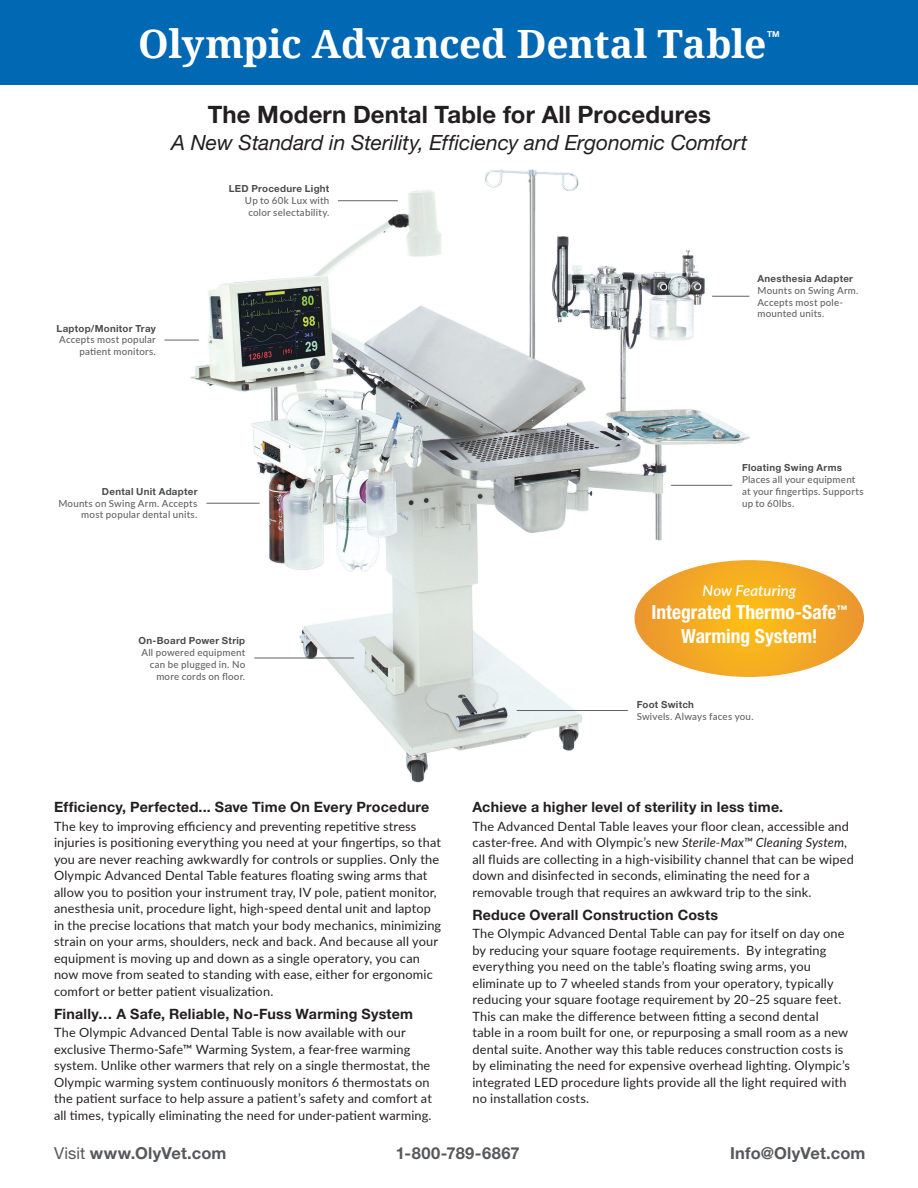
<style>
.page{position:relative;width:918px;height:1188px;background:#fff}
.page>*{position:absolute;margin:0;border:0;box-sizing:border-box;transform-origin:0 0}
.Product_Page_Title{font:700 39px "Droid Serif";letter-spacing:-.01em;color:#fff}
.Page_Header{font:700 24px "Helvetica Neue LT Std";letter-spacing:.005em;color:#231f20}
.Page_Subheader{font:italic 21px "Helvetica Neue LT Std";letter-spacing:-.005em;color:#231f20}
.Steps_-_Header{font:700 condensed 19.5px/23.4px "Helvetica Neue LT Std";color:#fff;text-align:center}
.t1{font:700 16.5px "Helvetica Neue LT Std";letter-spacing:.01em;color:#57585a}
.Steps_-_Header-2{font:italic 600 15px "Lato";letter-spacing:.005em;color:#fff}
.Body_Paragraph_Header{font:700 14.25px "Helvetica Neue LT Std";letter-spacing:.015em;color:#231f20}
.Body_Paragraph{font:12.75px/16.5px "Lato";letter-spacing:.01em;color:#231f20}
.Callout_Body_-_Right_Justify{font:500 9.75px/11.7px "Lato";letter-spacing:.025em;color:#636366;text-align:right}
.Callout_Body_-_Left_Justify{font:500 9.75px/11.7px "Lato";letter-spacing:.02em;color:#636366}
.Callout_Header_-_Right_Justify{font:700 9.75px "Helvetica Neue LT Std";letter-spacing:.03em;color:#4b4c4d}
.Callout_Header_-_Left_Justify{font:700 9.75px "Helvetica Neue LT Std";letter-spacing:.03em;color:#4b4c4d}
.Product_Page_Title-2{font:700 8.25px "Helvetica Neue LT Std";color:#fff}
.s1{font-style:italic}
.s2{font-weight:400}
</style>
<div class="page">
<div style="left:0;top:0;width:918px;height:86px;background:#0168b3"></div>
<img style="left:171px;top:169px;width:579px;height:614px">
<hr style="left:712px;top:296px;width:37px;height:1px;background:#636366">
<hr style="left:671px;top:485px;width:61px;height:1px;background:#636366">
<hr style="left:206px;top:503px;width:54px;height:1px;background:#636366">
<hr style="left:254px;top:658px;width:100px;height:1px;background:#636366">
<hr style="left:338px;top:200px;width:60px;height:1px;background:#636366">
<hr style="left:164px;top:340px;width:35px;height:1px;background:#636366">
<hr style="left:517px;top:710px;width:111px;height:1px;background:#636366">
<svg style="left:634px;top:560px;width:230px;height:117px"></svg>
<p class="Product_Page_Title" style="left:138px;top:16px;width:630px">Olympic Advanced Dental Table</p>
<p class="Product_Page_Title-2" style="left:767px;top:29px;width:14px">TM</p>
<p class="Page_Header" style="left:208px;top:100px;width:505px">The Modern Dental Table for All Procedures</p>
<p class="Page_Subheader" style="left:171px;top:130px;width:578px">A New Standard in Sterility, Efficiency and Ergonomic Comfort</p>
<p class="Callout_Header_-_Right_Justify" style="left:57px;top:322px;width:101px">Laptop/Monitor Tray</p>
<p class="Callout_Body_-_Right_Justify" style="left:59px;top:334px;width:98px">Accepts most popular patient monitors.</p>
<p class="Callout_Header_-_Right_Justify" style="left:229px;top:183px;width:102px">LED Procedure Light</p>
<p class="Callout_Body_-_Right_Justify" style="left:245px;top:194px;width:86px;text-align:center">Up to 60k Lux with color selectability.</p>
<p class="Callout_Header_-_Left_Justify" style="left:758px;top:273px;width:97px">Anesthesia Adapter</p>
<p class="Callout_Body_-_Left_Justify" style="left:758px;top:284px;width:103px">Mounts on Swing Arm.<br>Accepts most pole&shy;mounted units.</p>
<p class="Callout_Header_-_Right_Justify" style="left:102px;top:485px;width:97px">Dental Unit Adapter</p>
<p class="Callout_Body_-_Right_Justify" style="left:58px;top:497px;width:141px">Mounts on Swing Arm. Accepts most popular dental units.</p>
<p class="Callout_Header_-_Right_Justify" style="left:139px;top:635px;width:108px">On-Board Power Strip</p>
<p class="Callout_Body_-_Right_Justify" style="left:141px;top:646px;width:105px">All powered equipment can be plugged in. No more cords on floor.</p>
<p class="Callout_Header_-_Left_Justify" style="left:742px;top:462px;width:101px">Floating Swing Arms</p>
<p class="Callout_Body_-_Left_Justify" style="left:742px;top:473px;width:123px">Places all your equipment at your fingertips. Supports up to 60lbs.</p>
<p class="Steps_-_Header-2" style="left:703px;top:579px;width:95px">Now Featuring</p>
<p class="Steps_-_Header" style="left:652px;top:600px;width:197px">Integrated Thermo-Safe<sup>™<br></sup>Warming System!</p>
<p class="Callout_Header_-_Left_Justify" style="left:637px;top:698px;width:59px">Foot Switch</p>
<p class="Callout_Body_-_Left_Justify" style="left:637px;top:710px;width:118px">Swivels. Always faces you.</p>
<p class="Body_Paragraph_Header" style="left:54px;top:798px;width:377px">Efficiency, Perfected... Save Time On Every Procedure</p>
<p class="Body_Paragraph" style="left:54px;top:817px;width:389px">The key to improving efficiency and preventing repetitive stress injuries is positioning everything you need at your fingertips, so that you are never reaching awkwardly for controls or supplies. Only the Olympic Advanced Dental Table features floating swing arms that allow you to position your instrument tray, IV pole, patient monitor, anesthesia unit, procedure light, high-speed dental unit and laptop in the precise locations that match your body mechanics, minimizing strain on your arms, shoulders, neck and back. And because all your equipment is moving up and down as a single operatory, you can now move from seated to standing with ease, either for ergonomic comfort or better patient visualization.</p>
<p class="Body_Paragraph_Header" style="left:54px;top:1005px;width:361px">Finally… A Safe, Reliable, No-Fuss Warming System</p>
<p class="Body_Paragraph" style="left:54px;top:1024px;width:379px">The Olympic Advanced Dental Table is now available with our exclusive Thermo-Safe™ Warming System, a fear-free warming system. Unlike other warmers that rely on a single thermostat, the Olympic warming system continuously monitors 6 thermostats on the patient surface to help assure a patient’s safety and comfort at all times, typically eliminating the need for under-patient warming.</p>
<p class="Body_Paragraph_Header" style="left:472px;top:798px;width:312px">Achieve a higher level of sterility in less time.</p>
<p class="Body_Paragraph" style="left:472px;top:817px;width:383px">The Advanced Dental Table leaves your floor clean, accessible and caster-free. And with Olympic’s new <span class="s1">Sterile-Max™ Cleaning System</span>, all fluids are collecting in a high-visibility channel that can be wiped down and disinfected in seconds, eliminating the need for a removable trough that requires an awkward trip to the sink.</p>
<p class="Body_Paragraph_Header" style="left:472px;top:906px;width:247px">Reduce Overall Construction Costs</p>
<p class="Body_Paragraph" style="left:472px;top:925px;width:379px">The Olympic Advanced Dental Table can pay for itself on day one by reducing your square footage requirements. By integrating everything you need on the table’s floating swing arms, you eliminate up to 7 wheeled stands from your operatory, typically reducing your square footage requirement by 20–25 square feet.<br>This can make the difference between fitting a second dental table in a room built for one, or repurposing a small room as a new dental suite. Another way this table reduces construction costs is by eliminating the need for expensive overhead lighting. Olympic’s integrated LED procedure lights provide all the light required with no installation costs.</p>
<p class="t1" style="left:54px;top:1143px;width:174px"><span class="s2">Visit</span> www.OlyVet.com</p>
<p class="t1" style="left:396px;top:1143px;width:125px">1-800-789-6867</p>
<p class="t1" style="left:730px;top:1143px;width:137px">Info@OlyVet.com</p>
</div>
